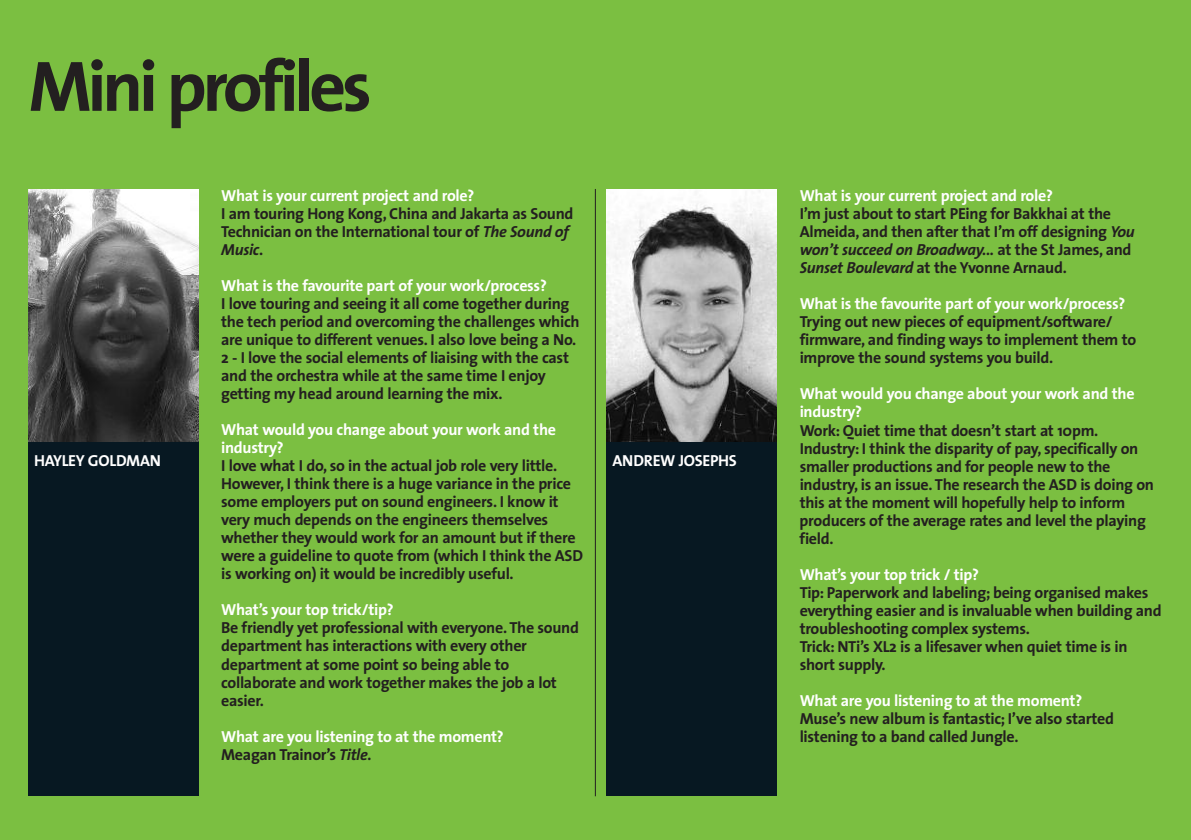
<style>
.page{position:relative;width:1191px;height:840px;background:#fff}
.page>*{position:absolute;margin:0;border:0;box-sizing:border-box;transform-origin:0 0}
.t1{font:700 72px "The Sans";letter-spacing:-.06em;color:#231f20}
.t2{font:700 16px/18px "The Sans";letter-spacing:-.02em;color:#231f20}
.t3{font:700 16px/18px "The Sans";letter-spacing:-.02em;color:#fff}
.s1{font-style:italic}
.s2{color:#231f20}
.s3{font-style:italic;color:#231f20}
</style>
<div class="page">
<div style="left:0;top:0;width:1191px;height:839px;background:#7bbf41"></div>
<img style="left:28px;top:189px;width:170px;height:253px">
<div style="left:28px;top:442px;width:170px;height:353px;background:#071822"></div>
<img style="left:607px;top:189px;width:170px;height:253px">
<div style="left:607px;top:442px;width:170px;height:353px;background:#071822"></div>
<hr style="left:595px;top:189px;width:1px;height:606px;background:#231f20">
<h1 class="t1" style="left:28px;top:58px;width:345px">Mini profiles</h1>
<p class="t3" style="left:34px;top:453px;width:128px">HAYLEY GOLDMAN</p>
<p class="t3" style="left:221px;top:188px;width:255px">What is your current project and role?</p>
<p class="t2" style="left:221px;top:206px;width:354px">I am touring Hong Kong, China and Jakarta as Sound<br>Technician on the International tour of <span class="s1">The Sound of<br>Music</span>.</p>
<p class="t3" style="left:221px;top:278px;width:327px">What is the favourite part of your work/process?</p>
<p class="t2" style="left:221px;top:296px;width:360px">I love touring and seeing it all come together during the tech period and overcoming the challenges which are unique to different venues. I also love being a No.<br>2 - I love the social elements of liaising with the cast and the orchestra while at the same time I enjoy getting my head around learning the mix.</p>
<p class="t3" style="left:221px;top:422px;width:336px">What would you change about your work and the industry?</p>
<p class="t2" style="left:221px;top:458px;width:363px">I love what I do, so in the actual job role very little.<br>However, I think there is a huge variance in the price some employers put on sound engineers. I know it very much depends on the engineers themselves whether they would work for an amount but if there were a guideline to quote from (which I think the ASD is working on) it would be incredibly useful.</p>
<p class="t3" style="left:221px;top:602px;width:174px">What’s your top trick/tip?</p>
<p class="t2" style="left:221px;top:620px;width:359px">Be friendly yet professional with everyone. The sound department has interactions with every other department at some point so being able to collaborate and work together makes the job a lot easier.</p>
<p class="t3" style="left:221px;top:728px;width:284px">What are you listening to at the moment?<br><span class="s2">Meagan Trainor’s</span> <span class="s3">Title.</span></p>
<p class="t3" style="left:612px;top:453px;width:126px">ANDREW JOSEPHS</p>
<p class="t3" style="left:799px;top:188px;width:255px">What is your current project and role?</p>
<p class="t2" style="left:799px;top:206px;width:337px">I’m just about to start PEing for Bakkhai at the Almeida, and then after that I’m off designing <span class="s1">You won’t succeed on Broadway...</span> at the St James, and <span class="s1">Sunset Boulevard</span> at the Yvonne Arnaud.</p>
<p class="t3" style="left:799px;top:296px;width:327px">What is the favourite part of your work/process?</p>
<p class="t2" style="left:799px;top:314px;width:338px">Trying out new pieces of equipment/software/ firmware, and finding ways to implement them to improve the sound systems you build.</p>
<p class="t3" style="left:799px;top:386px;width:336px">What would you change about your work and the industry?</p>
<p class="t2" style="left:799px;top:422px;width:356px">Work: Quiet time that doesn’t start at 10pm.<br>Industry: I think the disparity of pay, specifically on smaller productions and for people new to the industry, is an issue. The research the ASD is doing on this at the moment will hopefully help to inform producers of the average rates and level the playing field.</p>
<p class="t3" style="left:799px;top:566px;width:181px">What’s your top trick / tip?</p>
<p class="t2" style="left:799px;top:584px;width:363px">Tip: Paperwork and labeling; being organised makes everything easier and is invaluable when building and troubleshooting complex systems.<br>Trick: NTi’s XL2 is a lifesaver when quiet time is in short supply.</p>
<p class="t3" style="left:799px;top:692px;width:284px">What are you listening to at the moment?</p>
<p class="t2" style="left:799px;top:710px;width:316px">Muse’s new album is fantastic; I’ve also started listening to a band called Jungle.</p>
</div>
